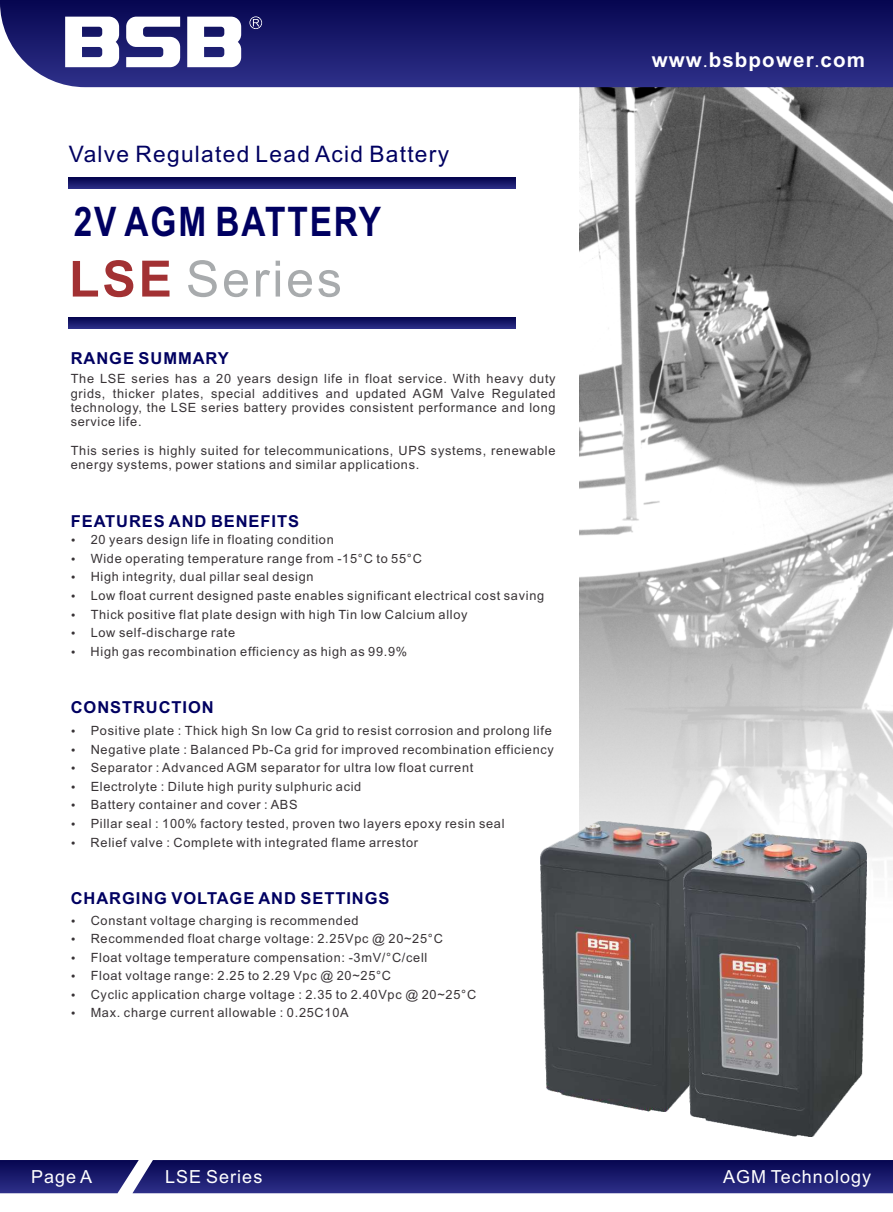
<style>
.page{position:relative;width:893px;height:1212px;background:#fff}
.page>*{position:absolute;margin:0;border:0;box-sizing:border-box;transform-origin:0 0}
.t1{font:700 40.8px "Arial Narrow";letter-spacing:.045em;color:#000061}
.t2{font:22.8px "Arial";letter-spacing:.055em;color:#000061}
.t3{font:700 20.55px "Arial";letter-spacing:.055em;color:#fff}
.t4{font:18px "Arial";letter-spacing:.055em;color:#fff}
.t5{font:700 16.5px "Arial";letter-spacing:.055em;color:#000061}
.t6{font:12.75px/18.5px "Arial";letter-spacing:.055em;color:#383336}
.s1{font-family:"Ebrima";font-weight:400}
</style>
<div class="page">
<img style="left:579px;top:87px;width:314px;height:784px">
<svg style="left:73px;top:260px;width:96px;height:37px"></svg>
<svg style="left:188px;top:260px;width:152px;height:37px"></svg>
<svg style="left:69px;top:317px;width:446px;height:11px;background:#171869"></svg>
<svg style="left:69px;top:178px;width:446px;height:11px;background:#191a6b"></svg>
<img style="left:540px;top:822px;width:171px;height:289px">
<img style="left:683px;top:834px;width:184px;height:302px">
<svg style="left:0;top:0;width:893px;height:87px;background:#1d1e6e"></svg>
<svg style="left:0;top:1160px;width:893px;height:33px;background:#1d1e6e"></svg>
<svg style="left:249px;top:16px;width:13px;height:13px"></svg>
<svg style="left:34px;top:17px;width:207px;height:71px"></svg>
<h2 class="t2" style="left:69px;top:145px;width:382px">Valve Regulated Lead Acid Battery</h2>
<h1 class="t1" style="left:74px;top:206px;width:309px">2V AGM BATTERY</h1>
<p class="t5" style="left:71px;top:352px;width:159px">RANGE SUMMARY</p>
<p class="t6" style="left:71px;top:373px;width:486px;line-height:14.2px;text-align:justify">The LSE series has a 20 years design life in float service. With heavy duty grids, thicker plates, special additives and updated AGM Valve Regulated technology, the LSE series battery provides consistent performance and long service life.</p>
<p class="t6" style="left:71px;top:444px;width:486px;line-height:14.2px">This series is highly suited for telecommunications, UPS systems, renewable energy systems, power stations and similar applications.</p>
<p class="t5" style="left:71px;top:514px;width:230px">FEATURES AND BENEFITS</p>
<p class="t6" style="left:91px;top:532px;width:455px">20 years design life in floating condition<br>Wide operating temperature range from -15°C to 55°C<br>High integrity, dual pillar seal design<br>Low float current designed paste enables significant electrical cost saving Thick positive flat plate design with high Tin low Calcium alloy<br>Low self-discharge rate<br>High gas recombination efficiency as high as 99.9%</p>
<p class="t5" style="left:71px;top:701px;width:144px">CONSTRUCTION</p>
<p class="t6" style="left:91px;top:723px;width:465px">Positive plate : Thick high Sn low Ca grid to resist corrosion and prolong life Negative plate : Balanced Pb-Ca grid for improved recombination efficiency Separator : Advanced AGM separator for ultra low float current<br>Electrolyte : Dilute high purity sulphuric acid<br>Battery container and cover : ABS<br>Pillar seal : 100% factory tested, proven two layers epoxy resin seal<br>Relief valve : Complete with integrated flame arrestor</p>
<p class="t5" style="left:71px;top:892px;width:320px">CHARGING VOLTAGE AND SETTINGS</p>
<p class="t6" style="left:91px;top:912px;width:387px">Constant voltage charging is recommended<br>Recommended float charge voltage: 2.25Vpc @ 20~25°C Float voltage temperature compensation: -3mV/°C/cell<br>Float voltage range: 2.25 to 2.29 Vpc @ 20~25°C<br>Cyclic application charge voltage : 2.35 to 2.40Vpc @ 20~25°C Max. charge current allowable : 0.25C10A</p>
<h3 class="t3" style="left:652px;top:52px;width:215px">www<span class="s1">.</span>bsbpower<span class="s1">.</span>com</h3>
<h3 class="t4" style="left:31px;top:1170px;width:63px">Page A</h3>
<h3 class="t4" style="left:165px;top:1170px;width:99px">LSE Series</h3>
<h3 class="t4" style="left:723px;top:1169px;width:149px">AGM Technology</h3>
</div>
